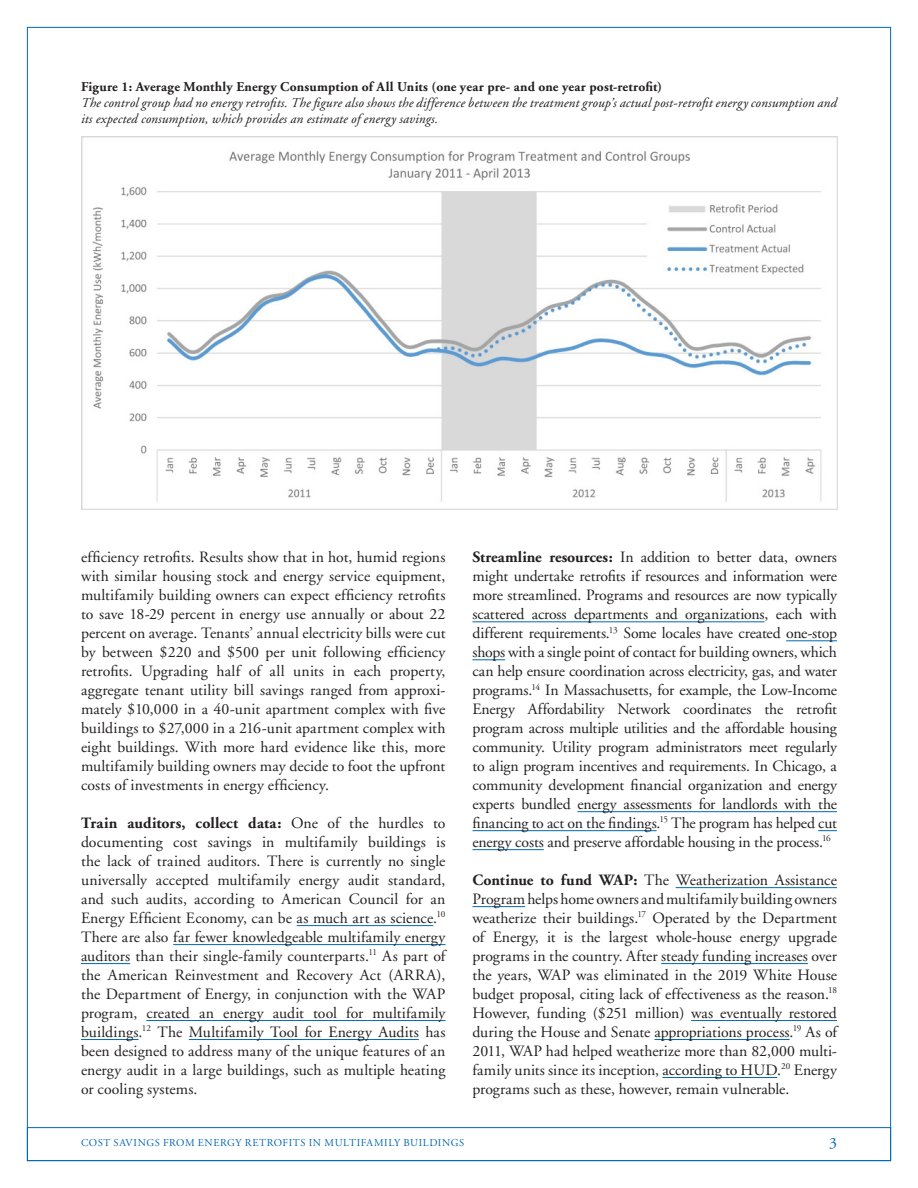
<style>
.page{position:relative;width:918px;height:1188px;background:#fff}
.page>*{position:absolute;margin:0;border:0;box-sizing:border-box;transform-origin:0 0}
.Body{font:15.75px/19px "Adobe Garamond";color:#231f20;text-align:justify}
.t1{font:15.75px "Adobe Garamond";color:#0168b3}
.Caption_2{font:italic 13.5px/16.2px "Adobe Garamond";letter-spacing:.01em;color:#231f20}
.Caption_1{font:700 13.5px "Adobe Garamond";letter-spacing:.01em;color:#231f20}
.t2{font:10.5px "Adobe Garamond";letter-spacing:.055em;color:#0168b3}
.s1{font-weight:700}
</style>
<div class="page">
<div style="left:27px;top:1127px;width:864px;height:34px;border:1px solid #0168b3"></div>
<hr style="left:297px;top:925px;width:136px;height:1px;background:#0168b3">
<hr style="left:173px;top:944px;width:272px;height:1px;background:#0168b3">
<hr style="left:81px;top:963px;width:49px;height:1px;background:#0168b3">
<hr style="left:146px;top:1020px;width:299px;height:1px;background:#0168b3">
<hr style="left:81px;top:1039px;width:58px;height:1px;background:#0168b3">
<hr style="left:189px;top:1039px;width:230px;height:1px;background:#0168b3">
<hr style="left:472px;top:622px;width:293px;height:1px;background:#0168b3">
<hr style="left:786px;top:641px;width:51px;height:1px;background:#0168b3">
<hr style="left:472px;top:660px;width:33px;height:1px;background:#0168b3">
<hr style="left:577px;top:811px;width:260px;height:1px;background:#0168b3">
<hr style="left:472px;top:830px;width:185px;height:1px;background:#0168b3">
<svg style="left:818px;top:830px;width:19px;height:1px"></svg>
<hr style="left:472px;top:849px;width:72px;height:1px;background:#0168b3">
<hr style="left:676px;top:887px;width:161px;height:1px;background:#0168b3">
<hr style="left:472px;top:906px;width:53px;height:1px;background:#0168b3">
<hr style="left:661px;top:963px;width:147px;height:1px;background:#0168b3">
<hr style="left:691px;top:1020px;width:146px;height:1px;background:#0168b3">
<hr style="left:654px;top:1039px;width:136px;height:1px;background:#0168b3">
<hr style="left:662px;top:1077px;width:115px;height:1px;background:#0168b3">
<img style="left:81px;top:137px;width:756px;height:373px">
<p class="Caption_1" style="left:81px;top:79px;width:583px">Figure 1: Average Monthly Energy Consumption of All Units (one year pre- and one year post-retrofit)</p>
<p class="Caption_2" style="left:81px;top:95px;width:758px">The control group had no energy retrofits. The figure also shows the difference between the treatment group’s actual post-retrofit energy consumption and its expected consumption, which provides an estimate of energy savings.</p>
<p class="Body" style="left:81px;top:548px;width:366px">efficiency retrofits. Results show that in hot, humid regions with similar housing stock and energy service equipment, multifamily building owners can expect efficiency retrofits to save 18-29 percent in energy use annually or about 22 percent on average. Tenants’ annual electricity bills were cut by between $220 and $500 per unit following efficiency retrofits. Upgrading half of all units in each property, aggregate tenant utility bill savings ranged from approxi&shy;mately $10,000 in a 40-unit apartment complex with five buildings to $27,000 in a 216-unit apartment complex with eight buildings. With more hard evidence like this, more multifamily building owners may decide to foot the upfront costs of investments in energy efficiency.</p>
<p class="Body" style="left:81px;top:814px;width:366px"><span class="s1">Train auditors, collect data:</span> One of the hurdles to documenting cost savings in multifamily buildings is the lack of trained auditors. There is currently no single universally accepted multifamily energy audit standard, and such audits, according to American Council for an Energy Efficient Economy, can be as much art as science.<sup>10<br></sup>There are also far fewer knowledgeable multifamily energy auditors than their single-family counterparts.<sup>11</sup> As part of the American Reinvestment and Recovery Act (ARRA), the Department of Energy, in conjunction with the WAP program, created an energy audit tool for multifamily buildings.<sup>12</sup> The Multifamily Tool for Energy Audits has been designed to address many of the unique features of an energy audit in a large buildings, such as multiple heating or cooling systems.</p>
<p class="Body" style="left:472px;top:548px;width:366px"><span class="s1">Streamline resources:</span> In addition to better data, owners might undertake retrofits if resources and information were more streamlined. Programs and resources are now typically scattered across departments and organizations, each with different requirements.<sup>13</sup> Some locales have created one-stop shops with a single point of contact for building owners, which can help ensure coordination across electricity, gas, and water programs.<sup>14</sup> In Massachusetts, for example, the Low-Income Energy Affordability Network coordinates the retrofit program across multiple utilities and the affordable housing community. Utility program administrators meet regularly to align program incentives and requirements. In Chicago, a community development financial organization and energy experts bundled energy assessments for landlords with the financing to act on the findings.<sup>15</sup> The program has helped cut energy costs and preserve affordable housing in the process.<sup>16</sup></p>
<p class="Body" style="left:472px;top:871px;width:366px"><span class="s1">Continue to fund WAP:</span> The Weatherization Assistance Program helps home owners and multifamily building owners weatherize their buildings.<sup>17</sup> Operated by the Department of Energy, it is the largest whole-house energy upgrade programs in the country. After steady funding increases over the years, WAP was eliminated in the 2019 White House budget proposal, citing lack of effectiveness as the reason.<sup>18<br></sup>However, funding ($251 million) was eventually restored during the House and Senate appropriations process.<sup>19</sup> As of 2011, WAP had helped weatherize more than 82,000 multi&shy;family units since its inception, according to HUD.<sup>20</sup> Energy programs such as these, however, remain vulnerable.</p>
<p class="t2" style="left:81px;top:1138px;width:385px">COST SAVINGS FROM ENERGY RETROFITS IN MULTIFAMILY BUILDINGS</p>
<p class="t1" style="left:829px;top:1135px;width:9px">3</p>
</div>
